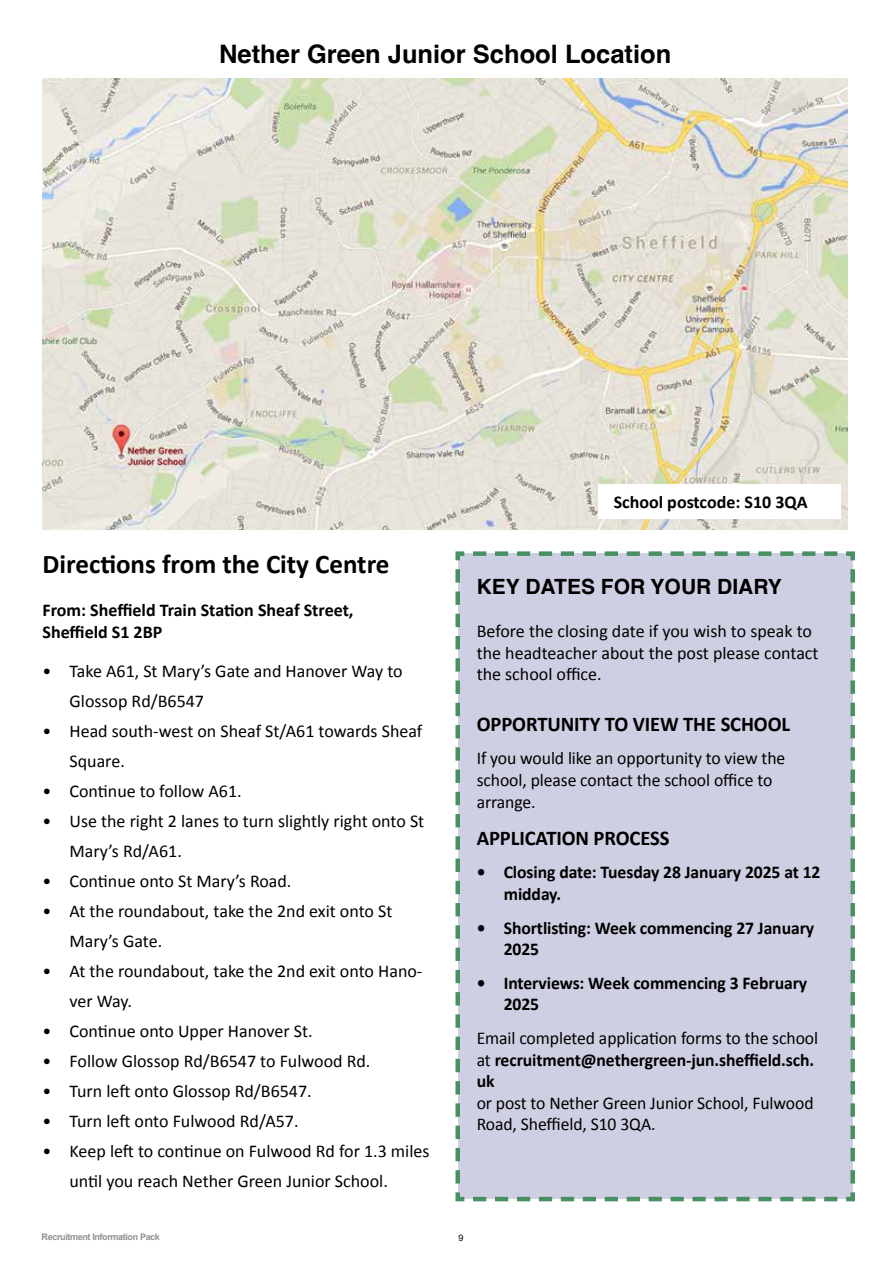
<style>
.page{position:relative;width:893px;height:1263px;background:#fff}
.page>*{position:absolute;margin:0;border:0;box-sizing:border-box;transform-origin:0 0}
.t1{font:700 27px "Calibri";color:#000}
.t2{font:700 25.5px "Helvetica";color:#000}
.t3{font:700 21px "Calibri";letter-spacing:-.005em;color:#000}
.t4{font:700 21px "Helvetica";color:#000}
.t5{font:18px/30px "Calibri";color:#000}
.t6{font:700 18px/21.6px "Calibri";letter-spacing:-.005em;color:#000}
.t7{font:700 9px "Arial";letter-spacing:-.04em;color:#8f9194}
.t8{font:9px "Arial";color:#000}
.s1{font-weight:400}
</style>
<div class="page">
<img style="left:43px;top:78px;width:805px;height:451px">
<div style="left:455px;top:551px;width:400px;height:651px;background:#cfcfe3"></div>
<div style="left:598px;top:485px;width:242px;height:34px;background:#fff"></div>
<h2 class="t2" style="left:219px;top:39px;width:454px">Nether Green Junior School Location</h2>
<p class="t6" style="left:614px;top:490px;width:195px">School postcode: S10 3QA</p>
<h1 class="t1" style="left:43px;top:545px;width:348px">Directions from the City Centre</h1>
<p class="t6" style="left:43px;top:599px;width:313px">From: Sheffield Train Station Sheaf Street,<br>Sheffield S1 2BP</p>
<p class="t5" style="left:70px;top:655px;width:335px;text-indent:-27px">• Take A61, St Mary’s Gate and Hanover Way to<br>Glossop Rd/B6547</p>
<p class="t5" style="left:70px;top:715px;width:354px;text-indent:-27px">• Head south-west on Sheaf St/A61 towards Sheaf<br>Square.</p>
<p class="t5" style="left:43px;top:775px;width:201px">• Continue to follow A61.</p>
<p class="t5" style="left:70px;top:805px;width:356px;text-indent:-27px">• Use the right 2 lanes to turn slightly right onto St<br>Mary’s Rd/A61.</p>
<p class="t5" style="left:43px;top:865px;width:250px">• Continue onto St Mary’s Road.</p>
<p class="t5" style="left:70px;top:895px;width:324px;text-indent:-27px">• At the roundabout, take the 2nd exit onto St<br>Mary’s Gate.</p>
<p class="t5" style="left:70px;top:955px;width:354px;text-indent:-27px">• At the roundabout, take the 2nd exit onto Hano&shy;ver Way.</p>
<p class="t5" style="left:43px;top:1015px;width:272px">• Continue onto Upper Hanover St.</p>
<p class="t5" style="left:43px;top:1045px;width:329px">• Follow Glossop Rd/B6547 to Fulwood Rd.</p>
<p class="t5" style="left:43px;top:1075px;width:271px">• Turn left onto Glossop Rd/B6547.</p>
<p class="t5" style="left:43px;top:1105px;width:258px">• Turn left onto Fulwood Rd/A57.</p>
<p class="t5" style="left:70px;top:1135px;width:361px;text-indent:-27px">• Keep left to continue on Fulwood Rd for 1.3 miles until you reach Nether Green Junior School.</p>
<p class="t4" style="left:477px;top:574px;width:306px">KEY DATES FOR YOUR DIARY</p>
<p class="t5" style="left:477px;top:620px;width:343px;line-height:21.6px">Before the closing date if you wish to speak to the headteacher about the post please contact the school office.</p>
<p class="t3" style="left:477px;top:709px;width:315px">OPPORTUNITY TO VIEW THE SCHOOL</p>
<p class="t5" style="left:477px;top:747px;width:310px;line-height:21.6px">If you would like an opportunity to view the school, please contact the school office to arrange.</p>
<p class="t3" style="left:477px;top:823px;width:194px">APPLICATION PROCESS</p>
<p class="t6" style="left:504px;top:861px;width:318px;text-indent:-27px">• Closing date: Tuesday 28 January 2025 at 12 midday.</p>
<p class="t6" style="left:504px;top:916px;width:312px;text-indent:-27px">• Shortlisting: Week commencing 27 January<br>2025</p>
<p class="t6" style="left:504px;top:971px;width:305px;text-indent:-27px">• Interviews: Week commencing 3 February<br>2025</p>
<p class="t6" style="left:477px;top:1026px;width:343px"><span class="s1">Email completed application forms to the school at</span> recruitment@nethergreen-jun.sheffield.sch. uk</p>
<p class="t5" style="left:477px;top:1091px;width:338px;line-height:21.6px">or post to Nether Green Junior School, Fulwood<br>Road, Sheffield, S10 3QA.</p>
<p class="t7" style="left:42px;top:1231px;width:120px">Recruitment Information Pack</p>
<p class="t8" style="left:458px;top:1232px;width:7px">9</p>
</div>
